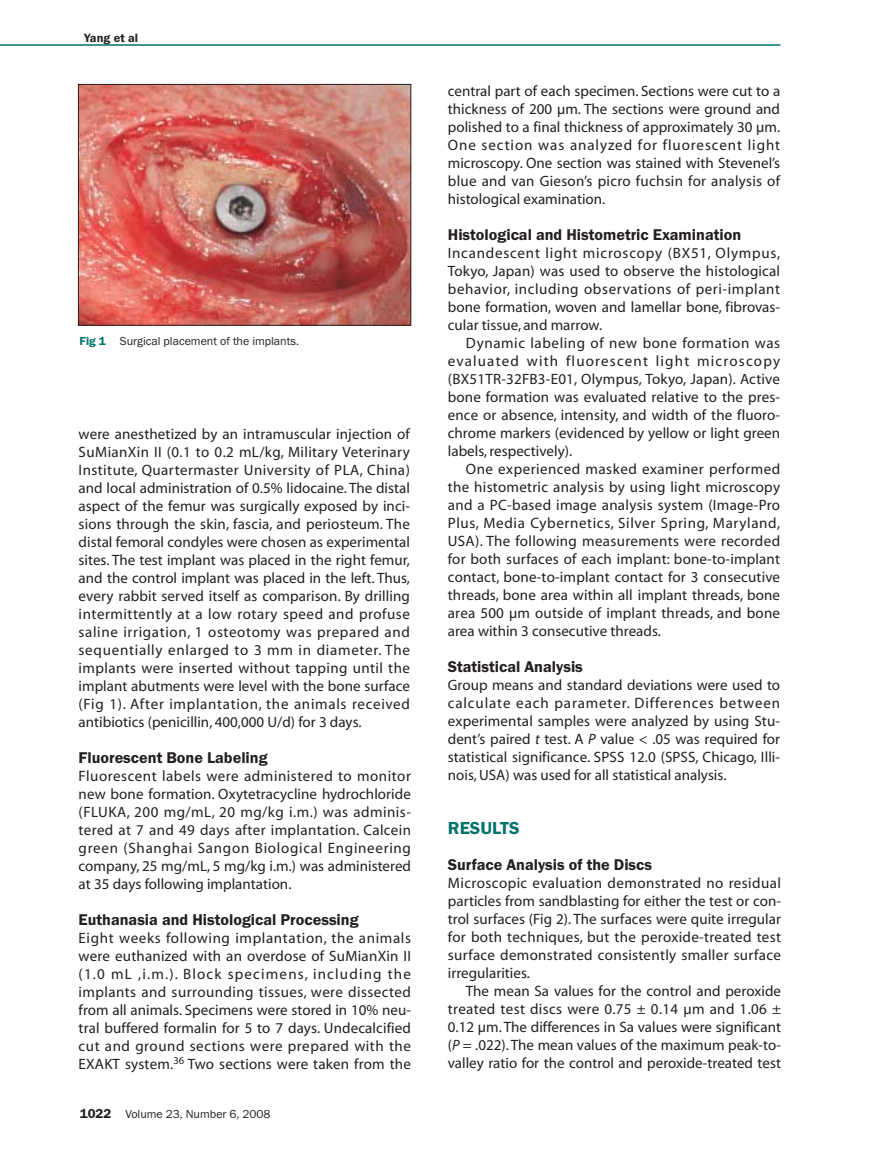
<style>
.page{position:relative;width:878px;height:1175px;background:#fff}
.page>*{position:absolute;margin:0;border:0;box-sizing:border-box;transform-origin:0 0}
.t1{font:600 18px "Franklin Gothic EF";color:#00736a}
.t2{font:600 16.2px "Franklin Gothic EF";color:#231f1f}
.t3{font:15px/18px "Myriad";color:#231f1f;text-align:justify}
.t4{font:600 12.3px "Franklin Gothic EF";letter-spacing:.005em;color:#231f1f}
.t5{font:12px "Franklin Gothic EF";color:#231f1f}
.s1{font-weight:600;color:#00736a}
.s2{font-weight:600;font-size:13.5px}
.s3{font-style:italic}
</style>
<div class="page">
<svg style="left:0;top:44px;width:781px;height:282px"></svg>
<p class="t4" style="left:84px;top:33px;width:56px">Yang et al</p>
<p class="t5" style="left:80px;top:336px;width:221px"><span class="s1">Fig 1</span> Surgical placement of the implants.</p>
<p class="t3" style="left:79px;top:426px;width:333px">were anesthetized by an intramuscular injection of SuMianXin II (0.1 to 0.2 mL/kg, Military Veterinary Institute, Quartermaster University of PLA, China) and local administration of 0.5% lidocaine. The distal aspect of the femur was surgically exposed by inci&shy;sions through the skin, fascia, and periosteum. The distal femoral condyles were chosen as experimental sites. The test implant was placed in the right femur, and the control implant was placed in the left. Thus, every rabbit served itself as comparison. By drilling intermittently at a low rotary speed and profuse saline irrigation, 1 osteotomy was prepared and sequentially enlarged to 3 mm in diameter. The implants were inserted without tapping until the implant abutments were level with the bone surface (Fig 1). After implantation, the animals received antibiotics (penicillin, 400,000 U/d) for 3 days.</p>
<p class="t2" style="left:79px;top:751px;width:190px">Fluorescent Bone Labeling</p>
<p class="t3" style="left:79px;top:768px;width:334px">Fluorescent labels were administered to monitor new bone formation. Oxytetracycline hydrochloride (FLUKA, 200 mg/mL, 20 mg/kg i.m.) was adminis&shy;tered at 7 and 49 days after implantation. Calcein green (Shanghai Sangon Biological Engineering company, 25 mg/mL, 5 mg/kg i.m.) was administered at 35 days following implantation.</p>
<p class="t2" style="left:79px;top:913px;width:281px">Euthanasia and Histological Processing</p>
<p class="t3" style="left:79px;top:930px;width:334px">Eight weeks following implantation, the animals were euthanized with an overdose of SuMianXin II (1.0 mL ,i.m.). Block specimens, including the implants and surrounding tissues, were dissected from all animals. Specimens were stored in 10% neu&shy;tral buffered formalin for 5 to 7 days. Undecalcified cut and ground sections were prepared with the EXAKT system.<sup>36</sup> Two sections were taken from the</p>
<p class="t5" style="left:80px;top:1109px;width:192px"><span class="s2">1022</span> Volume 23, Number 6, 2008</p>
<p class="t3" style="left:448px;top:83px;width:334px">central part of each specimen. Sections were cut to a thickness of 200 µm. The sections were ground and polished to a final thickness of approximately 30 µm.<br>One section was analyzed for fluorescent light microscopy. One section was stained with Stevenel’s blue and van Gieson’s picro fuchsin for analysis of histological examination.</p>
<p class="t2" style="left:448px;top:228px;width:295px">Histological and Histometric Examination</p>
<p class="t3" style="left:448px;top:245px;width:334px">Incandescent light microscopy (BX51, Olympus, Tokyo, Japan) was used to observe the histological behavior, including observations of peri-implant bone formation, woven and lamellar bone, fibrovas&shy;cular tissue, and marrow.</p>
<p class="t3" style="left:448px;top:335px;width:334px;text-indent:18px">Dynamic labeling of new bone formation was evaluated with fluorescent light microscopy (BX51TR-32FB3-E01, Olympus, Tokyo, Japan). Active bone formation was evaluated relative to the pres&shy;ence or absence, intensity, and width of the fluoro&shy;chrome markers (evidenced by yellow or light green labels, respectively).</p>
<p class="t3" style="left:448px;top:461px;width:334px;text-indent:18px">One experienced masked examiner performed the histometric analysis by using light microscopy and a PC-based image analysis system (Image-Pro Plus, Media Cybernetics, Silver Spring, Maryland, USA). The following measurements were recorded for both surfaces of each implant: bone-to-implant contact, bone-to-implant contact for 3 consecutive threads, bone area within all implant threads, bone area 500 µm outside of implant threads, and bone area within 3 consecutive threads.</p>
<p class="t2" style="left:448px;top:660px;width:137px">Statistical Analysis</p>
<p class="t3" style="left:448px;top:677px;width:334px">Group means and standard deviations were used to calculate each parameter. Differences between experimental samples were analyzed by using Stu&shy;dent’s paired <span class="s3">t</span> test. A <span class="s3">P</span> value &lt; .05 was required for statistical significance. SPSS 12.0 (SPSS, Chicago, Illi&shy;nois, USA) was used for all statistical analysis.</p>
<p class="t1" style="left:448px;top:821px;width:73px">RESULTS</p>
<p class="t2" style="left:448px;top:858px;width:206px">Surface Analysis of the Discs</p>
<p class="t3" style="left:448px;top:875px;width:335px">Microscopic evaluation demonstrated no residual particles from sandblasting for either the test or con&shy;trol surfaces (Fig 2). The surfaces were quite irregular for both techniques, but the peroxide-treated test surface demonstrated consistently smaller surface irregularities.</p>
<p class="t3" style="left:448px;top:983px;width:335px;text-indent:18px">The mean Sa values for the control and peroxide treated test discs were 0.75 ± 0.14 µm and 1.06 ± 0.12 µm. The differences in Sa values were significant (<span class="s3">P</span> = .022). The mean values of the maximum peak-to&shy;valley ratio for the control and peroxide-treated test</p>
</div>
